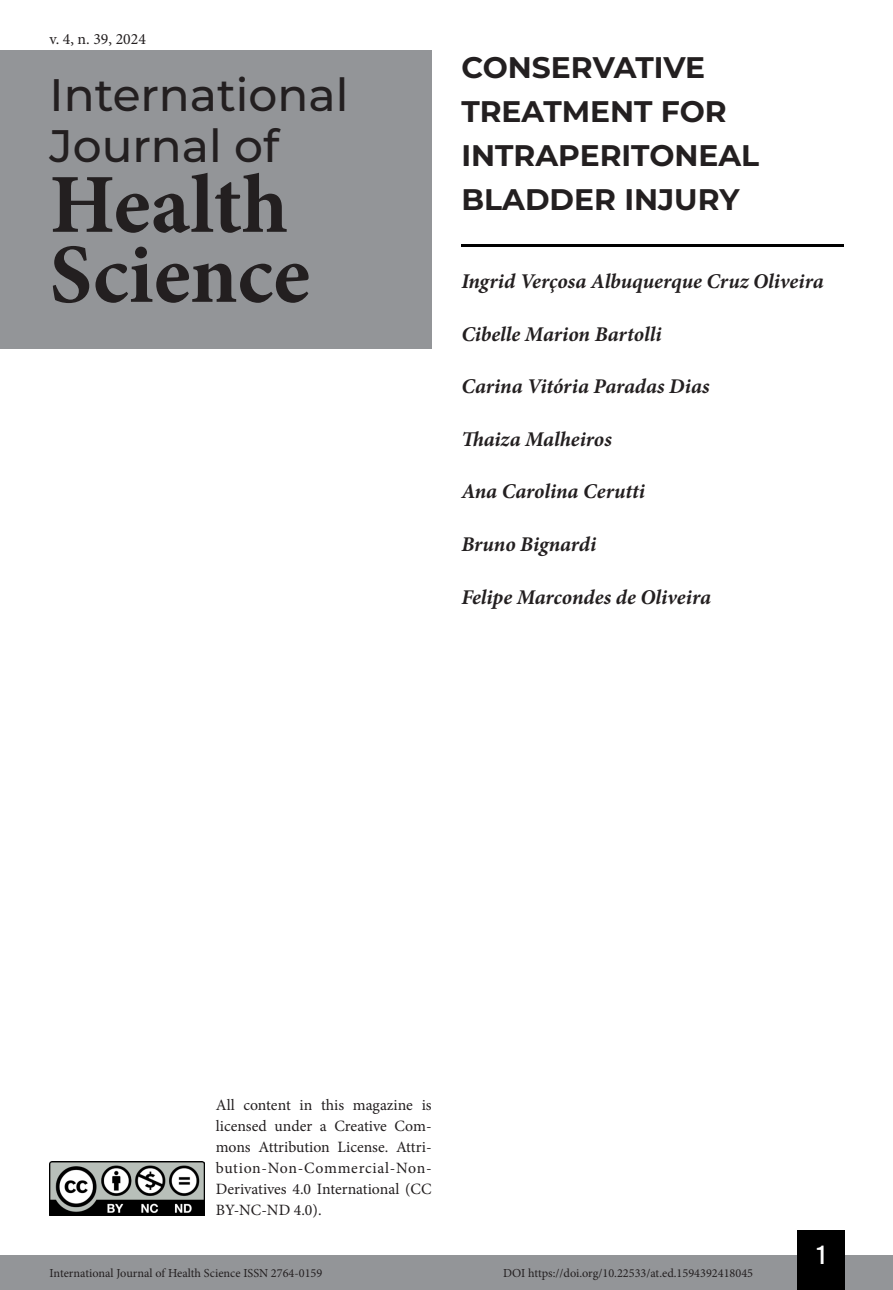
<style>
.page{position:relative;width:893px;height:1290px;background:#fff}
.page>*{position:absolute;margin:0;border:0;box-sizing:border-box;transform-origin:0 0}
.t1{font:700 84px/70px "Minion Pro";color:#231f20}
.t2{font:500 45.5px/50.8px "Montserrat";color:#231f20}
.Título_Artigo{font:700 29.75px/43.8px "Montserrat";color:#231f20}
.t3{font:26.25px "Bebas Kai";color:#fff}
.Autor{font:italic 700 21px "Minion Pro";letter-spacing:-.005em;color:#231f20}
.t4{font:15.75px/21px "Minion Pro";color:#231f20;text-align:justify}
.t5{font:12.25px "Minion Pro";color:#231f20}
</style>
<div class="page">
<div style="left:0;top:1255px;width:893px;height:35px;background:#939598"></div>
<div style="left:797px;top:1230px;width:48px;height:60px;background:#000"></div>
<img style="left:50px;top:1161px;width:154px;height:54px">
<div style="left:0;top:50px;width:432px;height:298px;background:#939598"></div>
<hr style="left:461px;top:244px;width:382px;height:3px;background:#000">
<p class="t4" style="left:50px;top:28px;width:98px">v. 4, n. 39, 2024</p>
<h2 class="t2" style="left:50px;top:68px;width:300px">International<br>Journal of</h2>
<h1 class="t1" style="left:50px;top:169px;width:262px">Health<br>Science</h1>
<p class="Título_Artigo" style="left:461px;top:44px;width:299px">CONSERVATIVE<br>TREATMENT FOR<br>INTRAPERITONEAL<br>BLADDER INJURY</p>
<p class="Autor" style="left:461px;top:267px;width:364px">Ingrid Verçosa Albuquerque Cruz Oliveira</p>
<p class="Autor" style="left:461px;top:319px;width:202px">Cibelle Marion Bartolli</p>
<p class="Autor" style="left:461px;top:372px;width:250px">Carina Vitória Paradas Dias</p>
<p class="Autor" style="left:461px;top:424px;width:152px">Thaiza Malheiros</p>
<p class="Autor" style="left:461px;top:477px;width:185px">Ana Carolina Cerutti</p>
<p class="Autor" style="left:461px;top:529px;width:136px">Bruno Bignardi</p>
<p class="Autor" style="left:461px;top:582px;width:251px">Felipe Marcondes de Oliveira</p>
<p class="t4" style="left:216px;top:1095px;width:217px">All content in this magazine is licensed under a Creative Com&shy;mons Attribution License. Attri&shy;bution-Non-Commercial-Non-Derivatives 4.0 International (CC BY-NC-ND 4.0).</p>
<h3 class="t3" style="left:817px;top:1241px;width:10px">1</h3>
<p class="t5" style="left:50px;top:1265px;width:274px">International Journal of Health Science ISSN 2764-0159</p>
<p class="t5" style="left:503px;top:1265px;width:252px">DOI https://doi.org/10.22533/at.ed.1594392418045</p>
</div>
